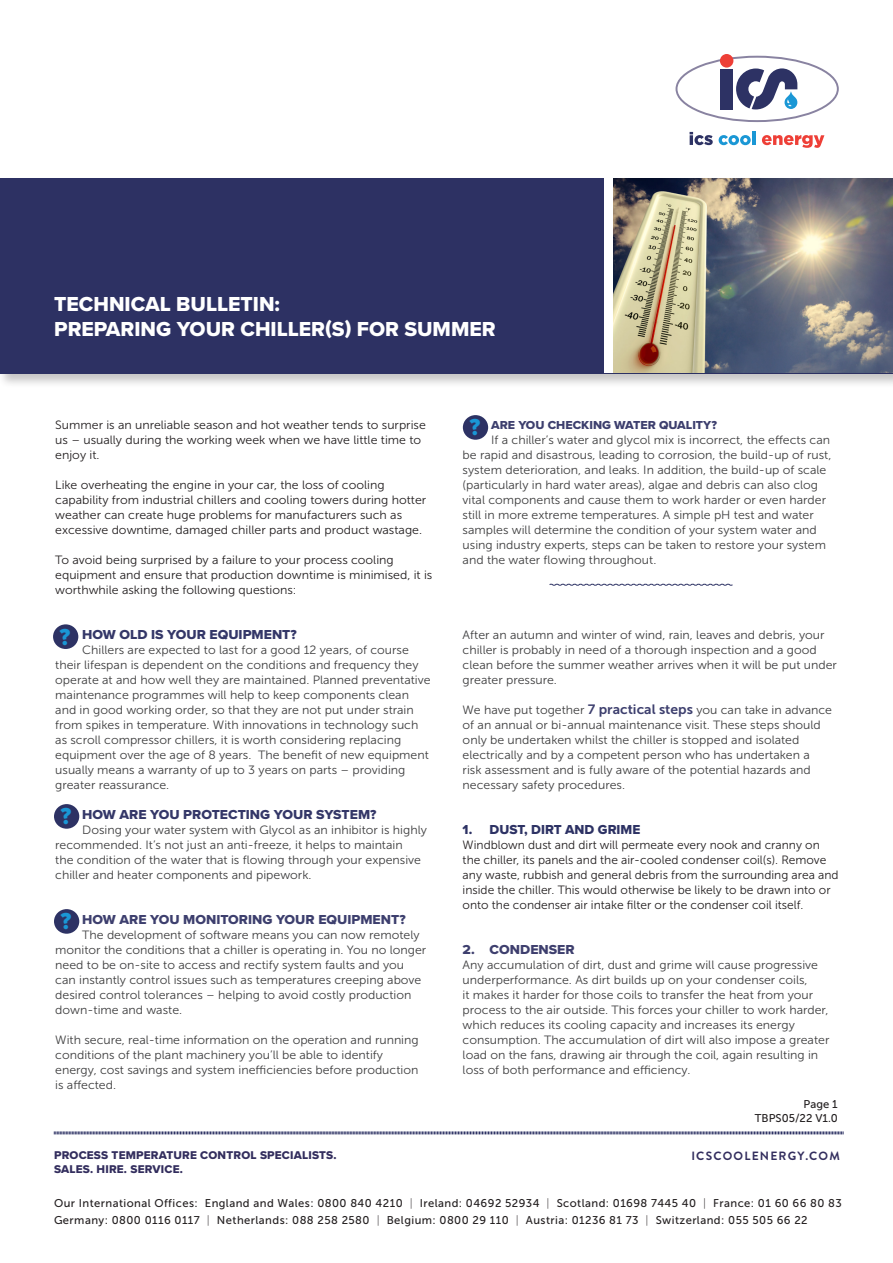
<style>
.page{position:relative;width:893px;height:1263px;background:#fff}
.page>*{position:absolute;margin:0;border:0;box-sizing:border-box;transform-origin:0 0}
.t1{font:24px "Proxima Nova Extrabld";color:#1a97d5}
.t2{font:21px/25.2px "Proxima Nova Extrabld";color:#fff}
.t3{font:13.5px "Proxima Nova Extrabld";color:#343768}
.t4{font:13.5px "Proxima Nova Extrabld";color:#3d3f6e}
.t5{font:13.5px "Proxima Nova Extrabld";color:#2d3264}
.t6{font:13.5px "Proxima Nova Extrabld";color:#3e3f6e}
.t7{font:12px/15px "Museo Sans 300";color:#3e3e3f}
.t8{font:12px/15px "Museo Sans 300";color:#231f20}
.t9{font:12px "Proxima Nova Extrabld";color:#3d3f6e}
.t10{font:700 12px "Brandon Grotesque";letter-spacing:.1em;color:#332e5e}
.t11{font:11.7px/14px "Proxima Nova Extrabld";letter-spacing:.015em;color:#332e5e}
.t12{font:11.25px/16.5px "Museo Sans 500";letter-spacing:.04em;color:#231f20}
.t13{font:11.25px/13.5px "Museo Sans 500";color:#231f20;text-align:right}
.s1{font-family:"Museo Sans 700";font-size:13.5px;color:#3d3f6e}
.s2{font-family:"Museo Sans 100"}
</style>
<div class="page">
<div style="left:0;top:177px;width:893px;height:211px;background:#231f20;opacity:.26"></div>
<div style="left:0;top:179px;width:893px;height:195px;background:#2d3163"></div>
<svg style="left:762px;top:135px;width:62px;height:13px"></svg>
<svg style="left:719px;top:132px;width:36px;height:13px"></svg>
<svg style="left:690px;top:132px;width:23px;height:13px"></svg>
<svg style="left:675px;top:56px;width:164px;height:66px"></svg>
<div style="left:720px;top:54px;width:13px;height:14px;background:#ee3f37;border-radius:50%"></div>
<img style="left:613px;top:179px;width:280px;height:194px">
<div style="left:604px;top:179px;width:9px;height:194px;background:#fff"></div>
<svg style="left:54px;top:1131px;width:790px;height:4px;background:#9597b0"></svg>
<svg style="left:549px;top:583px;width:184px;height:3px"></svg>
<div style="left:53px;top:624px;width:25px;height:25px;background:#2d3264;border-radius:50%"></div>
<div style="left:54px;top:804px;width:25px;height:25px;background:#2d3264;border-radius:50%"></div>
<div style="left:54px;top:909px;width:25px;height:25px;background:#2d3264;border-radius:50%"></div>
<div style="left:463px;top:415px;width:25px;height:25px;background:#2d3264;border-radius:50%"></div>
<h2 class="t2" style="left:54px;top:291px;width:443px">TECHNICAL BULLETIN:<br>PREPARING YOUR CHILLER(S) FOR SUMMER</h2>
<p class="t8" style="left:55px;top:417px;width:372px">Summer is an unreliable season and hot weather tends to surprise us – usually during the working week when we have little time to enjoy it.</p>
<p class="t8" style="left:55px;top:477px;width:373px">Like overheating the engine in your car, the loss of cooling capability from industrial chillers and cooling towers during hotter weather can create huge problems for manufacturers such as excessive downtime, damaged chiller parts and product wastage.</p>
<p class="t8" style="left:55px;top:552px;width:379px">To avoid being surprised by a failure to your process cooling equipment and ensure that production downtime is minimised, it is worthwhile asking the following questions:</p>
<p class="t3" style="left:82px;top:624px;width:216px">HOW OLD IS YOUR EQUIPMENT?</p>
<p class="t7" style="left:55px;top:642px;width:377px;text-indent:27px">Chillers are expected to last for a good 12 years, of course their lifespan is dependent on the conditions and frequency they operate at and how well they are maintained. Planned preventative maintenance programmes will help to keep components clean and in good working order, so that they are not put under strain from spikes in temperature. With innovations in technology such as scroll compressor chillers, it is worth considering replacing equipment over the age of 8 years. The benefit of new equipment usually means a warranty of up to 3 years on parts – providing greater reassurance.</p>
<p class="t3" style="left:82px;top:804px;width:296px">HOW ARE YOU PROTECTING YOUR SYSTEM?</p>
<p class="t7" style="left:55px;top:822px;width:373px;text-indent:27px">Dosing your water system with Glycol as an inhibitor is highly recommended. It’s not just an anti-freeze, it helps to maintain<br>the condition of the water that is flowing through your expensive chiller and heater components and pipework.</p>
<p class="t4" style="left:82px;top:909px;width:325px">HOW ARE YOU MONITORING YOUR EQUIPMENT?</p>
<p class="t7" style="left:55px;top:927px;width:373px;text-indent:27px">The development of software means you can now remotely monitor the conditions that a chiller is operating in. You no longer need to be on-site to access and rectify system faults and you can instantly control issues such as temperatures creeping above desired control tolerances – helping to avoid costly production down-time and waste.</p>
<p class="t7" style="left:55px;top:1032px;width:365px">With secure, real-time information on the operation and running conditions of the plant machinery you’ll be able to identify</p>
<p class="t7" style="left:55px;top:1062px;width:365px">energy, cost savings and system inefficiencies before production</p>
<p class="t7" style="left:55px;top:1077px;width:62px">is affected.</p>
<p class="t1" style="left:60px;top:619px;width:12px">?</p>
<p class="t1" style="left:61px;top:798px;width:12px">?</p>
<p class="t1" style="left:61px;top:903px;width:12px">?</p>
<p class="t1" style="left:469px;top:409px;width:12px">?</p>
<p class="t9" style="left:491px;top:416px;width:227px">ARE YOU CHECKING WATER QUALITY?</p>
<p class="t7" style="left:463px;top:432px;width:370px;text-indent:28px">If a chiller’s water and glycol mix is incorrect, the effects can be rapid and disastrous, leading to corrosion, the build-up of rust, system deterioration, and leaks. In addition, the build-up of scale (particularly in hard water areas), algae and debris can also clog vital components and cause them to work harder or even harder still in more extreme temperatures. A simple pH test and water samples will determine the condition of your system water and using industry experts, steps can be taken to restore your system and the water flowing throughout.</p>
<p class="t7" style="left:463px;top:627px;width:376px">After an autumn and winter of wind, rain, leaves and debris, your chiller is probably in need of a thorough inspection and a good clean before the summer weather arrives when it will be put under greater pressure.</p>
<p class="t7" style="left:463px;top:702px;width:371px">We have put together <span class="s1">7 practical steps</span> you can take in advance of an annual or bi-annual maintenance visit. These steps should only be undertaken whilst the chiller is stopped and isolated electrically and by a competent person who has undertaken a<br>risk assessment and is fully aware of the potential hazards and necessary safety procedures.</p>
<p class="t5" style="left:463px;top:819px;width:179px">1. DUST, DIRT AND GRIME</p>
<p class="t8" style="left:463px;top:837px;width:377px">Windblown dust and dirt will permeate every nook and cranny on the chiller, its panels and the air-cooled condenser coil(s). Remove any waste, rubbish and general debris from the surrounding area and inside the chiller. This would otherwise be likely to be drawn into or onto the condenser air intake filter or the condenser coil itself.</p>
<p class="t6" style="left:463px;top:939px;width:113px">2. CONDENSER</p>
<p class="t7" style="left:463px;top:957px;width:368px">Any accumulation of dirt, dust and grime will cause progressive underperformance. As dirt builds up on your condenser coils,<br>it makes it harder for those coils to transfer the heat from your process to the air outside. This forces your chiller to work harder, which reduces its cooling capacity and increases its energy consumption. The accumulation of dirt will also impose a greater load on the fans, drawing air through the coil, again resulting in loss of both performance and efficiency.</p>
<p class="t13" style="left:755px;top:1097px;width:84px">Page 1<br>TBPS05/22 V1.0</p>
<p class="t11" style="left:54px;top:1148px;width:284px">PROCESS TEMPERATURE CONTROL SPECIALISTS.<br>SALES. HIRE. SERVICE.</p>
<p class="t10" style="left:691px;top:1148px;width:150px">ICSCOOLENERGY.COM</p>
<p class="t12" style="left:54px;top:1195px;width:789px">Our International Offices: England and Wales: 0800 840 4210 <span class="s2">|</span> Ireland: 04692 52934 <span class="s2">|</span> Scotland: 01698 7445 40 <span class="s2">|</span> France: 01 60 66 80 83<br>Germany: 0800 0116 0117 <span class="s2">|</span> Netherlands: 088 258 2580 <span class="s2">|</span> Belgium: 0800 29 110 <span class="s2">|</span> Austria: 01236 81 73 <span class="s2">|</span> Switzerland: 055 505 66 22</p>
</div>
